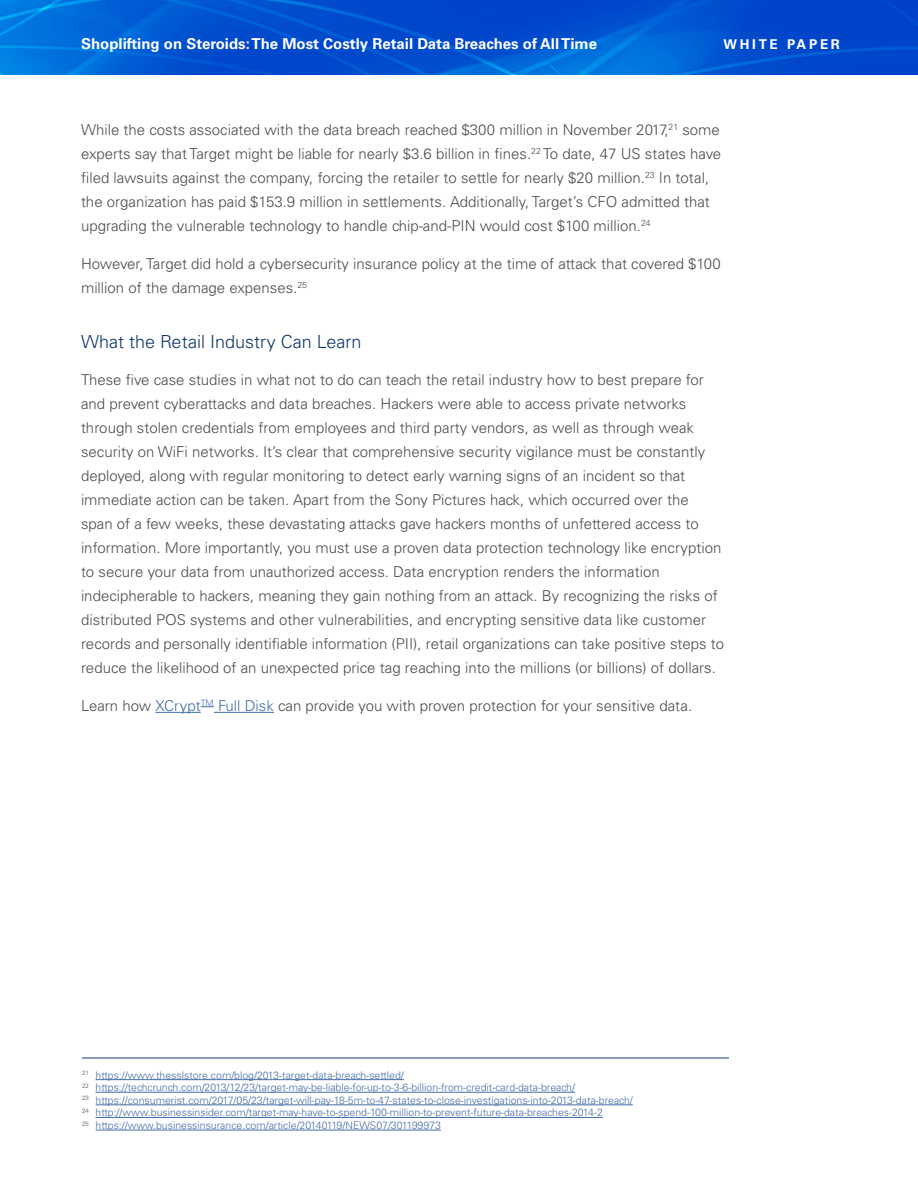
<style>
.page{position:relative;width:918px;height:1188px;background:#fff}
.page>*{position:absolute;margin:0;border:0;box-sizing:border-box;transform-origin:0 0}
.t1{font:300 18px "Univers LT";color:#11386d}
.t2{font:300 15px/24px "Univers LT";color:#4b4c4d}
.t3{font:700 15px "Univers LT";color:#fff}
.t4{font:700 13.5px "Univers LT";letter-spacing:.2em;color:#fff}
.t5{font:300 10.5px/12.6px "Univers LT";color:#436da8}
.s1{color:#436da8}
</style>
<div class="page">
<svg style="left:0;top:0;width:918px;height:75px;background:#0056d1"></svg>
<hr style="left:155px;top:712px;width:46px;height:1px;background:#436da8">
<svg style="left:201px;top:706px;width:13px;height:1px"></svg>
<hr style="left:214px;top:712px;width:60px;height:1px;background:#436da8">
<hr style="left:82px;top:1058px;width:647px;height:1px;background:#11386d">
<hr style="left:96px;top:1079px;width:308px;height:1px;background:#436da8">
<hr style="left:96px;top:1092px;width:479px;height:1px;background:#436da8">
<hr style="left:96px;top:1105px;width:537px;height:1px;background:#436da8">
<hr style="left:96px;top:1117px;width:507px;height:1px;background:#436da8">
<hr style="left:96px;top:1130px;width:345px;height:1px;background:#436da8">
<p class="t3" style="left:81px;top:35px;width:518px">Shoplifting on Steroids: The Most Costly Retail Data Breaches of All Time</p>
<p class="t4" style="left:724px;top:36px;width:118px">WHITE PAPER</p>
<p class="t2" style="left:81px;top:118px;width:642px">While the costs associated with the data breach reached $300 million in November 2017,<sup>21</sup> some experts say that Target might be liable for nearly $3.6 billion in fines.<sup>22</sup> To date, 47 US states have filed lawsuits against the company, forcing the retailer to settle for nearly $20 million.<sup>23</sup> In total, the organization has paid $153.9 million in settlements. Additionally, Target’s CFO admitted that upgrading the vulnerable technology to handle chip-and-PIN would cost $100 million.<sup>24</sup></p>
<p class="t2" style="left:81px;top:251px;width:641px">However, Target did hold a cybersecurity insurance policy at the time of attack that covered $100 million of the damage expenses.<sup>25</sup></p>
<p class="t1" style="left:81px;top:331px;width:282px">What the Retail Industry Can Learn</p>
<p class="t2" style="left:81px;top:368px;width:645px">These five case studies in what not to do can teach the retail industry how to best prepare for and prevent cyberattacks and data breaches. Hackers were able to access private networks through stolen credentials from employees and third party vendors, as well as through weak security on WiFi networks. It’s clear that comprehensive security vigilance must be constantly deployed, along with regular monitoring to detect early warning signs of an incident so that immediate action can be taken. Apart from the Sony Pictures hack, which occurred over the<br>span of a few weeks, these devastating attacks gave hackers months of unfettered access to information. More importantly, you must use a proven data protection technology like encryption to secure your data from unauthorized access. Data encryption renders the information indecipherable to hackers, meaning they gain nothing from an attack. By recognizing the risks of distributed POS systems and other vulnerabilities, and encrypting sensitive data like customer records and personally identifiable information (PII), retail organizations can take positive steps to reduce the likelihood of an unexpected price tag reaching into the millions (or billions) of dollars.</p>
<p class="t2" style="left:81px;top:694px;width:613px">Learn how <span class="s1">XCrypt</span><sup>TM</sup> <span class="s1">Full Disk</span> can provide you with proven protection for your sensitive data.</p>
<p class="t5" style="left:82px;top:1069px;width:552px"><sup>21</sup> https://www.thesslstore.com/blog/2013-target-data-breach-settled/<br><sup>22</sup> https://techcrunch.com/2013/12/23/target-may-be-liable-for-up-to-3-6-billion-from-credit-card-data-breach/<br><sup>23</sup> https://consumerist.com/2017/05/23/target-will-pay-18-5m-to-47-states-to-close-investigations-into-2013-data-breach/ <sup>24</sup> http://www.businessinsider.com/target-may-have-to-spend-100-million-to-prevent-future-data-breaches-2014-2<br><sup>25</sup> https://www.businessinsurance.com/article/20140119/NEWS07/301199973</p>
</div>
